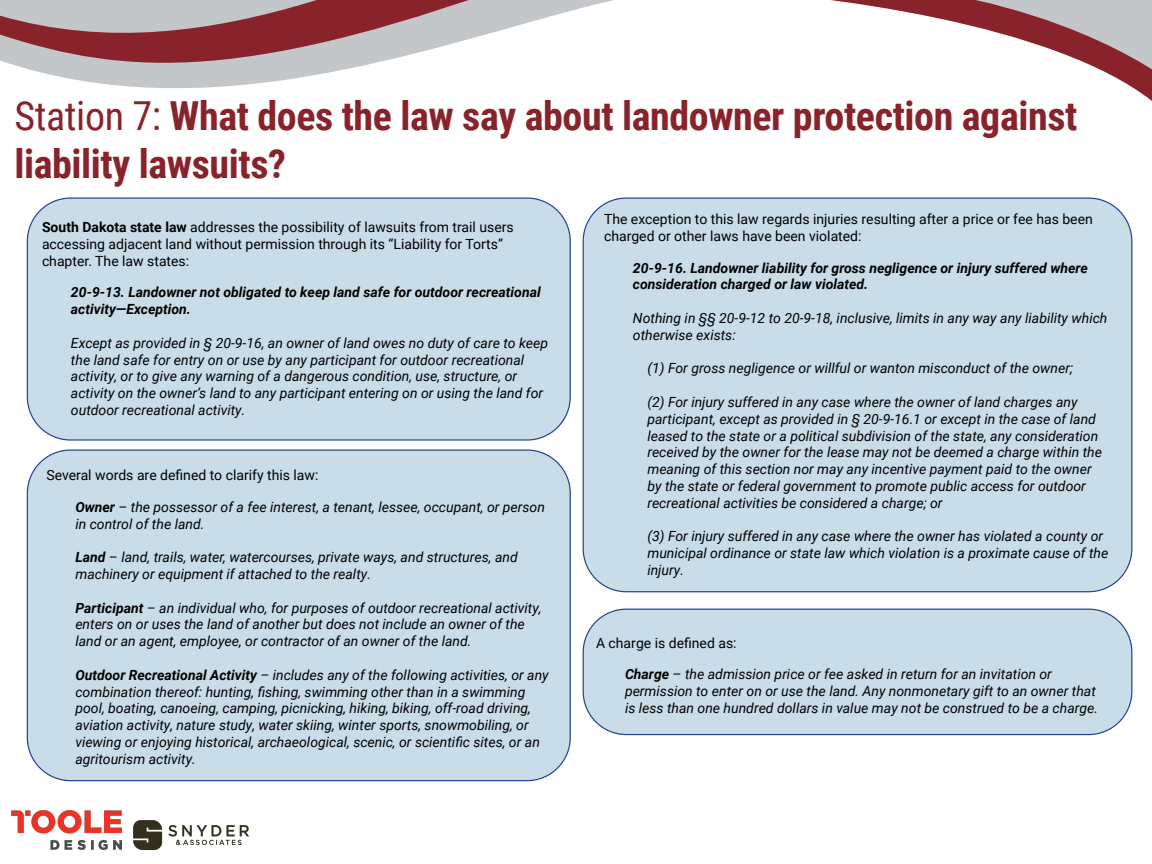
<style>
.page{position:relative;width:1152px;height:864px;background:#fff}
.page>*{position:absolute;margin:0;border:0;box-sizing:border-box;transform-origin:0 0}
.t1{font:700 40px/48px "Roboto Condensed";letter-spacing:-.01em;color:#89232b}
.t2{font:italic 14px/16.8px "Roboto";color:#000}
.t3{font:14px/16.8px "Roboto";color:#000}
.t4{font:italic 700 14px/16.8px "Roboto";color:#000}
.s1{font-weight:400}
.s2{font-weight:700}
</style>
<div class="page">
<svg style="left:0;top:0;width:614px;height:85px"></svg>
<svg style="left:831px;top:0;width:321px;height:101px"></svg>
<img style="left:133px;top:821px;width:115px;height:29px">
<img style="left:12px;top:811px;width:110px;height:39px">
<div style="left:583px;top:609px;width:549px;height:126px;background:#c8dde8;border-radius:43px"></div>
<div style="left:583px;top:609px;width:549px;height:126px;border:1px solid #25408f;border-radius:43px"></div>
<div style="left:583px;top:198px;width:549px;height:394px;background:#c8dde8;border-radius:43px"></div>
<div style="left:27px;top:450px;width:543px;height:331px;background:#c8dde8;border-radius:43px"></div>
<div style="left:27px;top:198px;width:543px;height:242px;background:#c8dde8;border-radius:43px"></div>
<h1 class="t1" style="left:14px;top:90px;width:1065px"><span class="s1">Station 7:</span> What does the law say about landowner protection against liability lawsuits?</h1>
<p class="t3" style="left:42px;top:218px;width:473px"><span class="s2">South Dakota state law</span> addresses the possibility of lawsuits from trail users accessing adjacent land without permission through its “Liability for Torts” chapter. The law states:</p>
<p class="t4" style="left:71px;top:283px;width:471px">20-9-13. Landowner not obligated to keep land safe for outdoor recreational activity—Exception.</p>
<p class="t2" style="left:71px;top:334px;width:479px">Except as provided in § 20-9-16, an owner of land owes no duty of care to keep the land safe for entry on or use by any participant for outdoor recreational activity, or to give any warning of a dangerous condition, use, structure, or activity on the owner’s land to any participant entering on or using the land for outdoor recreational activity.</p>
<p class="t3" style="left:604px;top:210px;width:490px">The exception to this law regards injuries resulting after a price or fee has been charged or other laws have been violated:</p>
<p class="t4" style="left:633px;top:259px;width:456px">20-9-16. Landowner liability for gross negligence or injury suffered where consideration charged or law violated.</p>
<p class="t2" style="left:633px;top:309px;width:476px">Nothing in §§ 20-9-12 to 20-9-18, inclusive, limits in any way any liability which otherwise exists:</p>
<p class="t2" style="left:647px;top:359px;width:427px">(1) For gross negligence or willful or wanton misconduct of the owner;</p>
<p class="t2" style="left:647px;top:393px;width:456px">(2) For injury suffered in any case where the owner of land charges any participant, except as provided in § 20-9-16.1 or except in the case of land leased to the state or a political subdivision of the state, any consideration received by the owner for the lease may not be deemed a charge within the meaning of this section nor may any incentive payment paid to the owner by the state or federal government to promote public access for outdoor recreational activities be considered a charge; or</p>
<p class="t2" style="left:647px;top:527px;width:463px">(3) For injury suffered in any case where the owner has violated a county or municipal ordinance or state law which violation is a proximate cause of the injury.</p>
<p class="t3" style="left:46px;top:466px;width:274px">Several words are defined to clarify this law:</p>
<p class="t2" style="left:75px;top:498px;width:471px"><span class="s2">Owner</span> – the possessor of a fee interest, a tenant, lessee, occupant, or person in control of the land.</p>
<p class="t2" style="left:75px;top:548px;width:444px"><span class="s2">Land</span> – land, trails, water, watercourses, private ways, and structures, and machinery or equipment if attached to the realty.</p>
<p class="t2" style="left:75px;top:599px;width:468px"><span class="s2">Participant</span> – an individual who, for purposes of outdoor recreational activity, enters on or uses the land of another but does not include an owner of the land or an agent, employee, or contractor of an owner of the land.</p>
<p class="t2" style="left:75px;top:666px;width:475px"><span class="s2">Outdoor Recreational Activity</span> – includes any of the following activities, or any combination thereof: hunting, fishing, swimming other than in a swimming pool, boating, canoeing, camping, picnicking, hiking, biking, off-road driving, aviation activity, nature study, water skiing, winter sports, snowmobiling, or viewing or enjoying historical, archaeological, scenic, or scientific sites, or an agritourism activity.</p>
<p class="t3" style="left:596px;top:634px;width:142px">A charge is defined as:</p>
<p class="t2" style="left:625px;top:665px;width:475px"><span class="s2">Charge</span> – the admission price or fee asked in return for an invitation or permission to enter on or use the land. Any nonmonetary gift to an owner that is less than one hundred dollars in value may not be construed to be a charge.</p>
</div>
